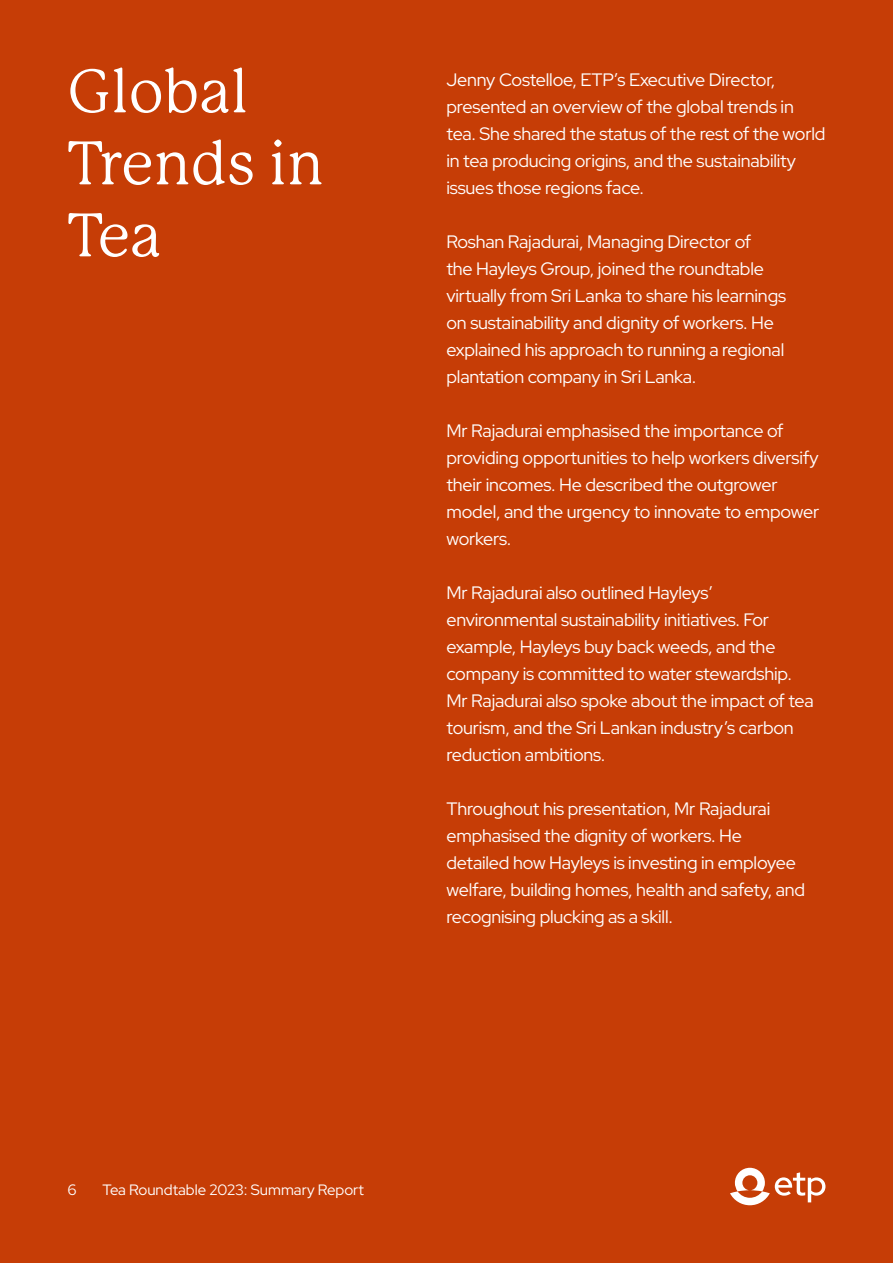
<style>
.page{position:relative;width:893px;height:1263px;background:#c63d06}
.page>*{position:absolute;margin:0;border:0;box-sizing:border-box;transform-origin:0 0}
.t1{font:60px/72px "P22 Mackinac Pro";color:#fff}
.t2{font:18px/27px "Red Hat Display";letter-spacing:-.01em;color:#fff}
.t3{font:15px "Red Hat Display";color:#fff}
</style>
<div class="page">
<svg style="left:730px;top:1168px;width:95px;height:37px"></svg>
<h1 class="t1" style="left:68px;top:56px;width:258px">Global<br>Trends in<br>Tea</h1>
<p class="t2" style="left:446px;top:66px;width:380px">Jenny Costelloe, ETP’s Executive Director, presented an overview of the global trends in tea. She shared the status of the rest of the world in tea producing origins, and the sustainability issues those regions face.</p>
<p class="t2" style="left:446px;top:228px;width:341px">Roshan Rajadurai, Managing Director of<br>the Hayleys Group, joined the roundtable virtually from Sri Lanka to share his learnings on sustainability and dignity of workers. He explained his approach to running a regional plantation company in Sri Lanka.</p>
<p class="t2" style="left:446px;top:417px;width:374px">Mr Rajadurai emphasised the importance of providing opportunities to help workers diversify their incomes. He described the outgrower model, and the urgency to innovate to empower workers.</p>
<p class="t2" style="left:446px;top:579px;width:369px">Mr Rajadurai also outlined Hayleys’ environmental sustainability initiatives. For example, Hayleys buy back weeds, and the company is committed to water stewardship.<br>Mr Rajadurai also spoke about the impact of tea tourism, and the Sri Lankan industry’s carbon reduction ambitions.</p>
<p class="t2" style="left:446px;top:795px;width:360px">Throughout his presentation, Mr Rajadurai emphasised the dignity of workers. He detailed how Hayleys is investing in employee welfare, building homes, health and safety, and recognising plucking as a skill.</p>
<p class="t3" style="left:68px;top:1180px;width:11px">6</p>
<p class="t3" style="left:102px;top:1180px;width:263px">Tea Roundtable 2023: Summary Report</p>
</div>
